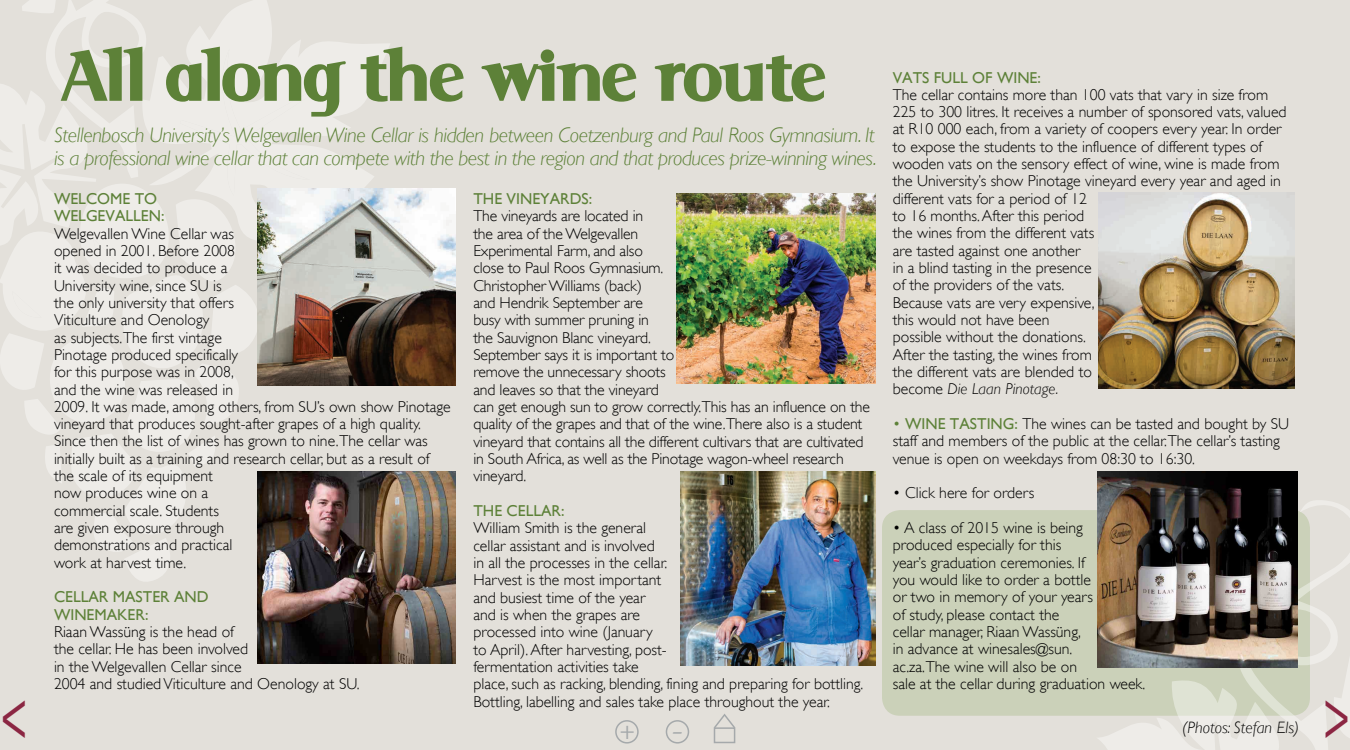
<style>
.page{position:relative;width:1350px;height:750px;background:#e3e0da}
.page>*{position:absolute;margin:0;border:0;box-sizing:border-box;transform-origin:0 0}
.Body_text_spaced{font:900 80.1px "Serif";letter-spacing:.03em;color:#5d8138}
.t1{font:700 74.25px "Minion Pro";color:#8b2642;scale:.66 1}
.t2{font:27px "Minion Pro";color:#a5a9ab}
.t3{font:27px "Minion Pro";color:#a5a9ab;scale:1.38 1}
.Body_text_sidebar{font:italic 300 21px/23.1px "Gill Sans";letter-spacing:-.02em;color:#5d8138}
.Body_text_first_par{font:italic 300 16.5px "Gill Sans";color:#000}
.Body_text_first_par-2{font:300 15.75px/17.2px "Gill Sans";color:#000}
.Body_text_first_par-3{font:15.75px/17.2px "Gill Sans";color:#5d8138}
.s1{font-style:italic}
.s2{color:#5d8138}
.s3{font-weight:400;color:#5d8138}
</style>
<div class="page">
<svg style="left:313px;top:42px;width:78px;height:147px;fill:#eeece8"></svg>
<svg style="left:0;top:0;width:313px;height:585px"></svg>
<div style="left:882px;top:510px;width:428px;height:206px;background:#cbd1b9;border-radius:18px"></div>
<img style="left:258px;top:189px;width:197px;height:197px">
<img style="left:677px;top:193px;width:198px;height:191px">
<img style="left:680px;top:472px;width:196px;height:194px">
<img style="left:1098px;top:193px;width:196px;height:196px">
<img style="left:258px;top:471px;width:197px;height:192px">
<img style="left:1097px;top:471px;width:200px;height:28px">
<div style="left:615px;top:720px;width:24px;height:24px;border:2px solid #a5a9ab;border-radius:50%"></div>
<div style="left:666px;top:720px;width:23px;height:24px;border:2px solid #a5a9ab;border-radius:50%"></div>
<div style="left:714px;top:727px;width:21px;height:16px;border:2px solid #a5a9ab"></div>
<svg style="left:713px;top:714px;width:23px;height:16px"></svg>
<img style="left:1097px;top:499px;width:253px;height:251px">
<p class="t1" style="left:1px;top:662px;width:42px">&lt;</p>
<p class="Body_text_spaced" style="left:63px;top:31px;width:762px">All along the wine route</p>
<p class="Body_text_sidebar" style="left:54px;top:123px;width:824px">Stellenbosch University’s Welgevallen Wine Cellar is hidden between Coetzenburg and Paul Roos Gymnasium. It is a professional wine cellar that can compete with the best in the region and that produces prize-winning wines.</p>
<p class="Body_text_first_par-3" style="left:473px;top:190px;width:120px">THE VINEYARDS:</p>
<p class="Body_text_first_par-2" style="left:473px;top:207px;width:398px">The vineyards are located in<br>the area of the Welgevallen<br>Experimental Farm, and also<br>close to Paul Roos Gymnasium.<br>Christopher Williams (back)<br>and Hendrik September are<br>busy with summer pruning in<br>the Sauvignon Blanc vineyard.<br>September says it is important to<br>remove the unnecessary shoots<br>and leaves so that the vineyard<br>can get enough sun to grow correctly.This has an influence on the quality of the grapes and that of the wine.There also is a student vineyard that contains all the different cultivars that are cultivated in South Africa, as well as the Pinotage wagon-wheel research vineyard.</p>
<p class="Body_text_first_par-3" style="left:473px;top:502px;width:93px">THE CELLAR:</p>
<p class="Body_text_first_par-2" style="left:473px;top:519px;width:391px">William Smith is the general<br>cellar assistant and is involved<br>in all the processes in the cellar.<br>Harvest is the most important<br>and busiest time of the year<br>and is when the grapes are<br>processed into wine (January<br>to April). After harvesting, post-<br>fermentation activities take<br>place, such as racking, blending, fining and preparing for bottling.<br>Bottling, labelling and sales take place throughout the year.</p>
<p class="Body_text_first_par-3" style="left:54px;top:190px;width:112px">WELCOME TO<br>WELGEVALLEN:</p>
<p class="Body_text_first_par-2" style="left:54px;top:225px;width:398px">Welgevallen Wine Cellar was<br>opened in 2001. Before 2008<br>it was decided to produce a<br>University wine, since SU is<br>the only university that offers<br>Viticulture and Oenology<br>as subjects.The first vintage<br>Pinotage produced specifically<br>for this purpose was in 2008,<br>and the wine was released in<br>2009. It was made, among others, from SU’s own show Pinotage vineyard that produces sought-after grapes of a high quality.<br>Since then the list of wines has grown to nine.The cellar was initially built as a training and research cellar, but as a result of the scale of its equipment<br>now produces wine on a<br>commercial scale. Students<br>are given exposure through<br>demonstrations and practical<br>work at harvest time.</p>
<p class="Body_text_first_par-3" style="left:54px;top:588px;width:156px">CELLAR MASTER AND<br>WINEMAKER:</p>
<p class="Body_text_first_par-2" style="left:54px;top:623px;width:307px">Riaan Wassüng is the head of<br>the cellar. He has been involved<br>in the Welgevallen Cellar since<br>2004 and studied Viticulture and Oenology at SU.</p>
<p class="Body_text_first_par-3" style="left:893px;top:69px;width:150px">VATS FULL OF WINE:</p>
<p class="Body_text_first_par-2" style="left:893px;top:86px;width:395px">The cellar contains more than 100 vats that vary in size from 225 to 300 litres. It receives a number of sponsored vats, valued at R10 000 each, from a variety of coopers every year. In order to expose the students to the influence of different types of wooden vats on the sensory effect of wine, wine is made from the University’s show Pinotage vineyard every year and aged in different vats for a period of 12<br>to 16 months. After this period<br>the wines from the different vats<br>are tasted against one another<br>in a blind tasting in the presence<br>of the providers of the vats.<br>Because vats are very expensive,<br>this would not have been<br>possible without the donations.<br>After the tasting, the wines from<br>the different vats are blended to<br>become <span class="s1">Die Laan Pinotage.</span></p>
<p class="Body_text_first_par-2" style="left:893px;top:415px;width:398px"><span class="s2">•</span> <span class="s3">WINE TASTING:</span> The wines can be tasted and bought by SU staff and members of the public at the cellar.The cellar’s tasting venue is open on weekdays from 08:30 to 16:30.</p>
<p class="Body_text_first_par-2" style="left:893px;top:484px;width:143px">• Click here for orders</p>
<p class="Body_text_first_par-2" style="left:893px;top:519px;width:254px">• A class of 2015 wine is being produced especially for this<br>year’s graduation ceremonies. If<br>you would like to order a bottle<br>or two in memory of your years<br>of study, please contact the<br>cellar manager, Riaan Wassüng,<br>in advance at winesales@sun.<br>ac.za.The wine will also be on<br>sale at the cellar during graduation week.</p>
<p class="t2" style="left:619px;top:712px;width:17px">+</p>
<p class="t3" style="left:671px;top:712px;width:11px">-</p>
<p class="Body_text_first_par" style="left:1182px;top:718px;width:118px">(Photos: Stefan Els)</p>
</div>
